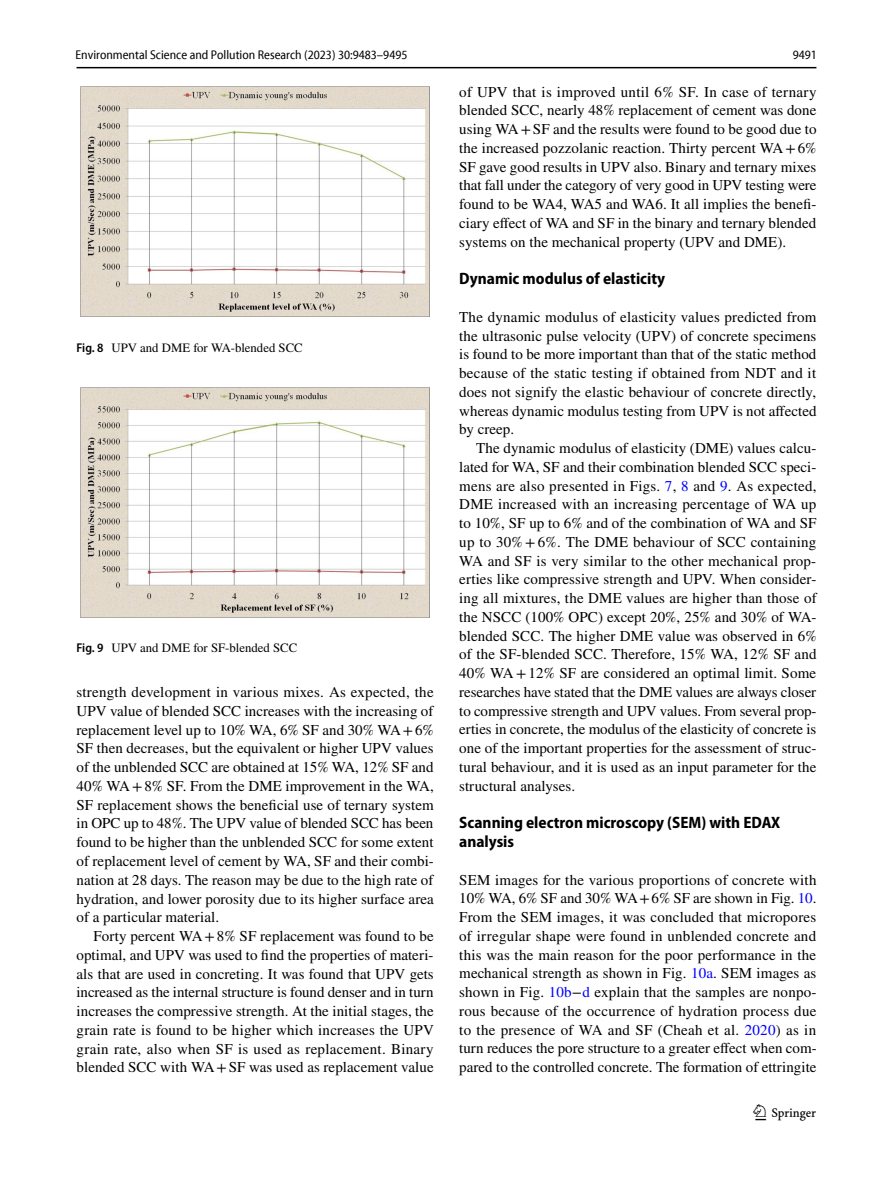
<style>
.page{position:relative;width:893px;height:1187px;background:#fff}
.page>*{position:absolute;margin:0;border:0;box-sizing:border-box;transform-origin:0 0}
.t1{font:22.5px "Springnew Regular 3";color:#000}
.t2{font:700 semi-condensed 16.5px/18.8px "Myriad Pro";color:#000}
.t3{font:15px/18.8px "STIX";letter-spacing:.005em;color:#000;text-align:justify}
.t4{font:semi-condensed 12.75px "Myriad Pro Unic";color:#000}
.t5{font:12.75px "STIX";color:#000}
.s1{font-family:"Myriad Pro";font-weight:600;font-stretch:semi-condensed}
.s2{color:#00f}
</style>
<div class="page">
<hr style="left:77px;top:67px;width:739px;height:1px;background:#000">
<img style="left:81px;top:87px;width:348px;height:230px">
<img style="left:81px;top:387px;width:348px;height:230px">
<p class="t4" style="left:76px;top:50px;width:333px">Environmental Science and Pollution Research (2023) 30:9483–9495</p>
<p class="t4" style="left:793px;top:50px;width:26px">9491</p>
<p class="t5" style="left:77px;top:339px;width:228px"><span class="s1">Fig. 8</span> UPV and DME for WA-blended SCC</p>
<p class="t5" style="left:77px;top:639px;width:222px"><span class="s1">Fig. 9</span> UPV and DME for SF-blended SCC</p>
<p class="t3" style="left:77px;top:683px;width:359px">strength development in various mixes. As expected, the UPV value of blended SCC increases with the increasing of replacement level up to 10% WA, 6% SF and 30% WA+6% SF then decreases, but the equivalent or higher UPV values of the unblended SCC are obtained at 15% WA, 12% SF and 40% WA+8% SF. From the DME improvement in the WA, SF replacement shows the beneficial use of ternary system in OPC up to 48%. The UPV value of blended SCC has been found to be higher than the unblended SCC for some extent of replacement level of cement by WA, SF and their combi&shy;nation at 28 days. The reason may be due to the high rate of hydration, and lower porosity due to its higher surface area of a particular material.</p>
<p class="t3" style="left:77px;top:927px;width:359px;text-indent:17px">Forty percent WA+8% SF replacement was found to be optimal, and UPV was used to find the properties of materi&shy;als that are used in concreting. It was found that UPV gets increased as the internal structure is found denser and in turn increases the compressive strength. At the initial stages, the grain rate is found to be higher which increases the UPV grain rate, also when SF is used as replacement. Binary blended SCC with WA+SF was used as replacement value</p>
<p class="t3" style="left:459px;top:83px;width:359px">of UPV that is improved until 6% SF. In case of ternary blended SCC, nearly 48% replacement of cement was done using WA+SF and the results were found to be good due to the increased pozzolanic reaction. Thirty percent WA+6% SF gave good results in UPV also. Binary and ternary mixes that fall under the category of very good in UPV testing were found to be WA4, WA5 and WA6. It all implies the benefi&shy;ciary effect of WA and SF in the binary and ternary blended systems on the mechanical property (UPV and DME).</p>
<p class="t2" style="left:459px;top:269px;width:207px">Dynamic modulus of elasticity</p>
<p class="t3" style="left:459px;top:308px;width:359px">The dynamic modulus of elasticity values predicted from the ultrasonic pulse velocity (UPV) of concrete specimens is found to be more important than that of the static method because of the static testing if obtained from NDT and it does not signify the elastic behaviour of concrete directly, whereas dynamic modulus testing from UPV is not affected by creep.</p>
<p class="t3" style="left:459px;top:439px;width:359px;text-indent:17px">The dynamic modulus of elasticity (DME) values calcu&shy;lated for WA, SF and their combination blended SCC speci&shy;mens are also presented in Figs. <span class="s2">7</span>, <span class="s2">8</span> and <span class="s2">9</span>. As expected, DME increased with an increasing percentage of WA up to 10%, SF up to 6% and of the combination of WA and SF up to 30% +6%. The DME behaviour of SCC containing WA and SF is very similar to the other mechanical prop&shy;erties like compressive strength and UPV. When consider&shy;ing all mixtures, the DME values are higher than those of the NSCC (100% OPC) except 20%, 25% and 30% of WA&shy;blended SCC. The higher DME value was observed in 6% of the SF-blended SCC. Therefore, 15% WA, 12% SF and 40% WA +12% SF are considered an optimal limit. Some researches have stated that the DME values are always closer to compressive strength and UPV values. From several prop&shy;erties in concrete, the modulus of the elasticity of concrete is one of the important properties for the assessment of struc&shy;tural behaviour, and it is used as an input parameter for the structural analyses.</p>
<p class="t2" style="left:459px;top:813px;width:323px">Scanning electron microscopy (SEM) with EDAX analysis</p>
<p class="t3" style="left:459px;top:871px;width:359px">SEM images for the various proportions of concrete with 10% WA, 6% SF and 30% WA+6% SF are shown in Fig. <span class="s2">10</span>.<br>From the SEM images, it was concluded that micropores of irregular shape were found in unblended concrete and this was the main reason for the poor performance in the mechanical strength as shown in Fig. <span class="s2">10a</span>. SEM images as shown in Fig. <span class="s2">10b</span>−<span class="s2">d</span> explain that the samples are nonpo&shy;rous because of the occurrence of hydration process due to the presence of WA and SF (Cheah et al. <span class="s2">2020</span>) as in turn reduces the pore structure to a greater effect when com&shy;pared to the controlled concrete. The formation of ettringite</p>
<h1 class="t1" style="left:755px;top:1104px;width:62px">1 3</h1>
</div>
